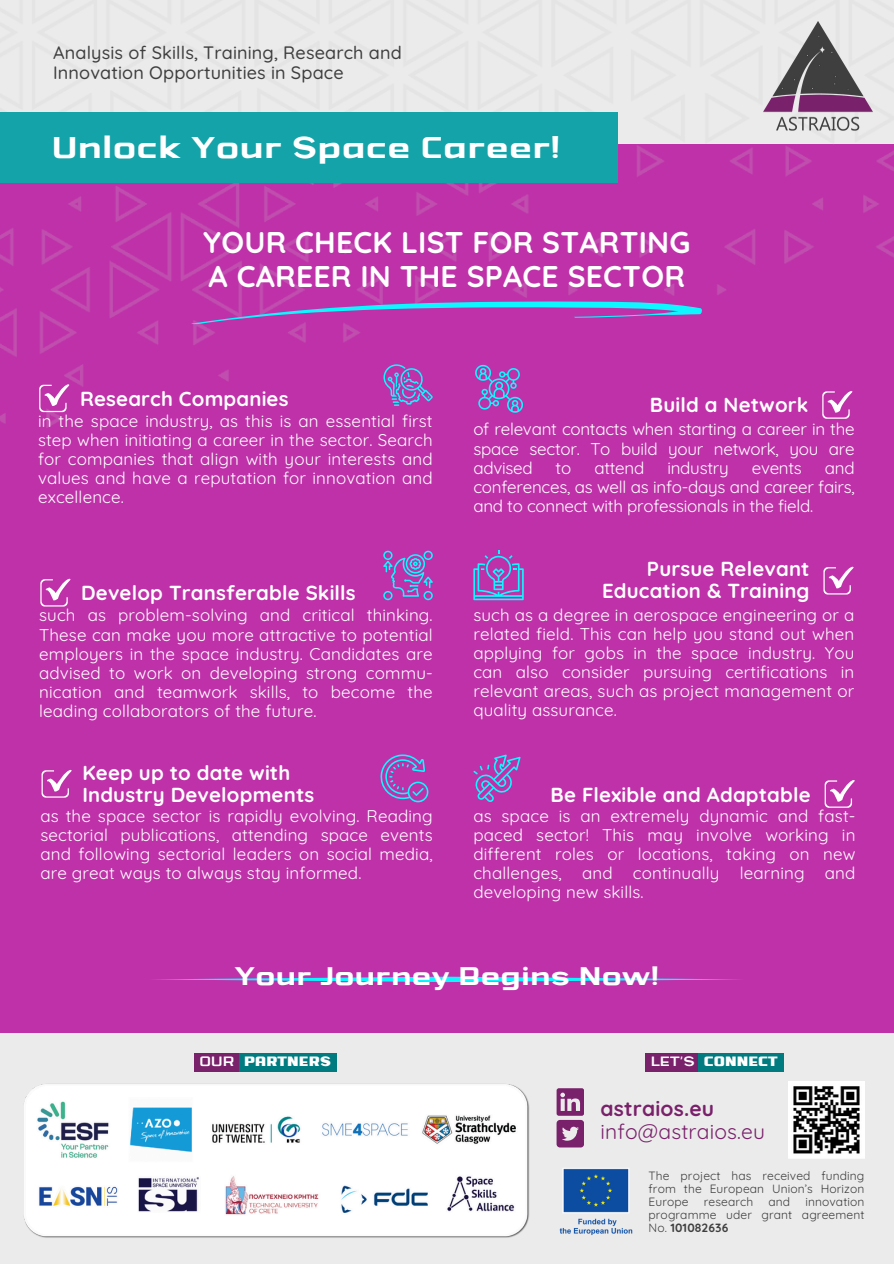
<style>
.page{position:relative;width:894px;height:1264px;background:#fff}
.page>*{position:absolute;margin:0;border:0;box-sizing:border-box;transform-origin:0 0}
.t1{font:700 30px/33.8px "Quicksand";letter-spacing:.01em;color:#fff}
.t2{font:30px "BEJITA";letter-spacing:.01em;color:#fff}
.t3{font:25.5px "BEJITA";letter-spacing:.01em;color:#fff}
.t4{font:21px "Quicksand";letter-spacing:.01em;color:#79216b}
.t5{font:700 21px "Quicksand";letter-spacing:.01em;color:#79216b}
.t6{font:700 20.25px/22.8px "Quicksand";letter-spacing:.01em;color:#fff;text-align:right}
.t7{font:500 18px/20.2px "Quicksand";letter-spacing:.01em;color:#3f3f3f}
.t8{font:16.95px/19px "Quicksand";letter-spacing:.01em;color:#fff;text-align:justify}
.t9{font:16.95px "Quicksand";letter-spacing:-.015em;color:#fff}
.t10{font:700 13.5px "BEJITA";letter-spacing:.01em;color:#fff}
.t11{font:300 13.5px "BEJITA";letter-spacing:.01em;color:#fff}
.t12{font:12px/13px "Quicksand";letter-spacing:.01em;color:#3f3f3f;text-align:justify}
.s1{font-weight:700}
</style>
<div class="page">
<div style="left:0;top:0;width:893px;height:1263px;background:#bf31a9"></div>
<img style="left:0;top:0;width:893px;height:428px">
<div style="left:0;top:1033px;width:893px;height:230px;background:#ebebeb"></div>
<img style="left:762px;top:22px;width:110px;height:112px">
<div style="left:0;top:112px;width:618px;height:71px;background:#14a3a8"></div>
<svg style="left:152px;top:976px;width:590px;height:6px"></svg>
<svg style="left:190px;top:284px;width:512px;height:60px"></svg>
<img style="left:559px;top:1168px;width:74px;height:67px">
<img style="left:788px;top:1081px;width:76px;height:77px">
<svg style="left:556px;top:1088px;width:27px;height:27px"></svg>
<div style="left:556px;top:1119px;width:27px;height:28px;background:#79216b;border-radius:3px"></div>
<svg style="left:562px;top:1126px;width:16px;height:14px"></svg>
<svg style="left:383px;top:364px;width:49px;height:42px"></svg>
<svg style="left:39px;top:384px;width:31px;height:28px"></svg>
<svg style="left:475px;top:365px;width:48px;height:48px"></svg>
<svg style="left:822px;top:391px;width:31px;height:28px"></svg>
<svg style="left:383px;top:550px;width:49px;height:50px"></svg>
<svg style="left:40px;top:578px;width:31px;height:28px"></svg>
<svg style="left:473px;top:550px;width:50px;height:50px"></svg>
<svg style="left:823px;top:566px;width:31px;height:28px"></svg>
<svg style="left:380px;top:754px;width:48px;height:48px"></svg>
<svg style="left:42px;top:769px;width:30px;height:28px"></svg>
<svg style="left:473px;top:754px;width:47px;height:48px"></svg>
<svg style="left:824px;top:780px;width:31px;height:27px"></svg>
<img style="left:24px;top:1084px;width:506px;height:154px">
<div style="left:194px;top:1052px;width:46px;height:19px;background:#79216b"></div>
<div style="left:239px;top:1052px;width:97px;height:19px;background:#007c81"></div>
<div style="left:645px;top:1052px;width:55px;height:19px;background:#79216b"></div>
<div style="left:698px;top:1052px;width:85px;height:19px;background:#007c81"></div>
<p class="t7" style="left:53px;top:42px;width:350px">Analysis of Skills, Training, Research and<br>Innovation Opportunities in Space</p>
<h4 class="t2" style="left:52px;top:135px;width:509px">Unlock Your Space Career!</h4>
<p class="t1" style="left:203px;top:225px;width:488px">YOUR CHECK LIST FOR STARTING<br>A CAREER IN THE SPACE SECTOR</p>
<p class="t6" style="left:80px;top:387px;width:210px">Research Companies</p>
<h4 class="t8" style="left:38px;top:411px;width:396px">in the space industry, as this is an essential first step when initiating a career in the sector. Search for companies that align with your interests and values and have a reputation for innovation and excellence.</h4>
<h4 class="t6" style="left:81px;top:581px;width:276px">Develop Transferable Skills</h4>
<p class="t8" style="left:39px;top:605px;width:395px">such as problem-solving and critical thinking.<br>These can make you more attractive to potential employers in the space industry. Candidates are advised to work on developing strong commu&shy;nication and teamwork skills, to become the leading collaborators of the future.</p>
<h4 class="t6" style="left:82px;top:760px;width:233px;text-align:left">Keep up to date with<br>Industry Developments</h4>
<p class="t8" style="left:40px;top:805px;width:394px">as the space sector is rapidly evolving. Reading sectorial publications, attending space events and following sectorial leaders on social media, are great ways to always stay informed.</p>
<p class="t6" style="left:649px;top:393px;width:160px">Build a Network</p>
<p class="t8" style="left:473px;top:419px;width:383px">of relevant contacts when starting a career in the space sector. To build your network, you are advised</p>
<p class="t8" style="left:473px;top:458px;width:383px;text-indent:351px">and conferences, as well as info-days and career fairs, and to connect with professionals in the field.</p>
<p class="t8" style="left:555px;top:458px;width:17px">to</p>
<p class="t8" style="left:594px;top:458px;width:51px">attend</p>
<p class="t9" style="left:667px;top:457px;width:63px">industry</p>
<p class="t8" style="left:751px;top:458px;width:52px">events</p>
<p class="t6" style="left:602px;top:556px;width:209px">Pursue Relevant<br>Education &amp; Training</p>
<p class="t8" style="left:473px;top:605px;width:382px">such as a degree in aerospace engineering or a related field. This can help you stand out when applying for gobs in the space industry. You can also consider pursuing certifications in relevant areas, such as project management or quality assurance.</p>
<p class="t6" style="left:550px;top:782px;width:262px">Be Flexible and Adaptable</p>
<p class="t8" style="left:473px;top:806px;width:383px">as space is an extremely dynamic and fast&shy;paced sector! This may involve working in different roles or locations, taking on new challenges, and continually learning and developing new skills.</p>
<h6 class="t3" style="left:234px;top:965px;width:426px">Your Journey Begins Now!</h6>
<p class="t11" style="left:199px;top:1055px;width:36px">OUR</p>
<p class="t10" style="left:244px;top:1055px;width:88px">PARTNERS</p>
<p class="t11" style="left:650px;top:1055px;width:46px">LET’S</p>
<p class="t10" style="left:703px;top:1055px;width:76px">CONNECT</p>
<p class="t5" style="left:600px;top:1094px;width:115px">astraios.eu</p>
<h4 class="t4" style="left:600px;top:1118px;width:166px">info@astraios.eu</h4>
<p class="t12" style="left:648px;top:1168px;width:217px">The project has received funding from the European Union’s Horizon Europe</p>
<p class="t12" style="left:703px;top:1194px;width:51px">research</p>
<p class="t12" style="left:768px;top:1194px;width:23px">and</p>
<p class="t12" style="left:648px;top:1194px;width:217px;text-indent:157px">innovation programme uder grant agreement No. <span class="s1">101082636</span></p>
</div>
